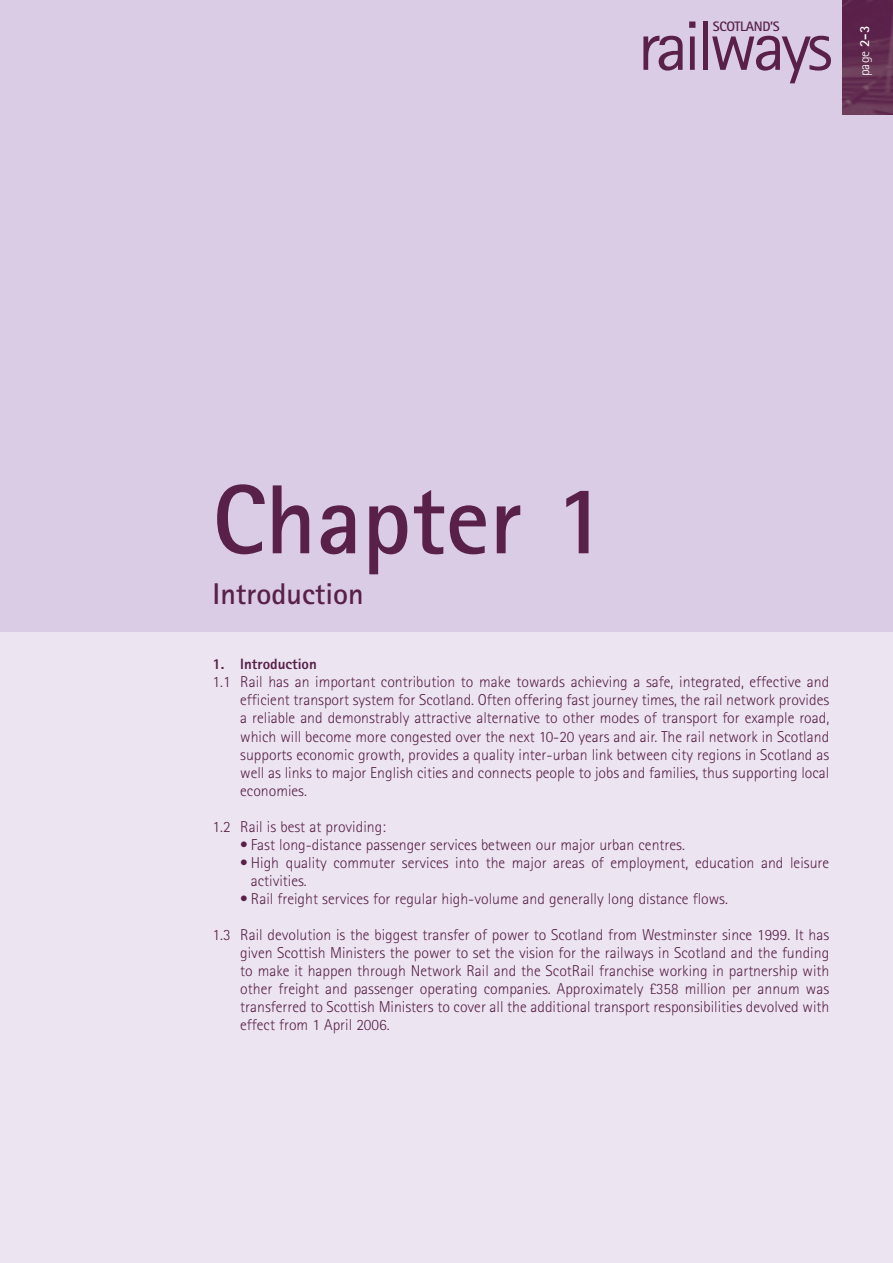
<style>
.page{position:relative;width:893px;height:1263px;background:#fff}
.page>*{position:absolute;margin:0;border:0;box-sizing:border-box;transform-origin:0 0}
.t1{font:700 98.4px "Rotis Sans Serif";color:#592049}
.t2{font:70.05px "Rotis Sans Serif";letter-spacing:-.06em;color:#592049}
.t3{font:700 30px "Rotis Sans Serif";color:#592049}
.t4{font:300 15.75px/18px "Rotis Sans Serif";color:#592049;text-align:justify}
.t5{font:800 15px "Rotis Sans Serif";color:#592049}
.t6{font:300 13.8px "Rotis Sans Serif";color:#fff}
.t7{font:700 13.65px "Rotis Sans Serif";letter-spacing:-.025em;color:#592049}
.s1{font-weight:700}
</style>
<div class="page">
<div style="left:0;top:631px;width:893px;height:632px;background:#ece5f1"></div>
<div style="left:0;top:0;width:893px;height:631px;background:#dacce4"></div>
<img style="left:843px;top:0;width:50px;height:115px">
<p class="t7" style="left:713px;top:21px;width:68px">SCOTLAND’S</p>
<h2 class="t2" style="left:638px;top:21px;width:196px">railways</h2>
<p class="t6" style="left:860px;top:76px;width:52px;rotate:-90deg">page <span class="s1">2-3</span></p>
<h1 class="t1" style="left:213px;top:485px;width:396px">Chapter 1</h1>
<h3 class="t3" style="left:213px;top:583px;width:153px">Introduction</h3>
<p class="t5" style="left:213px;top:659px;width:106px">1. Introduction</p>
<p class="t4" style="left:240px;top:675px;width:591px;text-indent:-28px">1.1 Rail has an important contribution to make towards achieving a safe, integrated, effective and efficient transport system for Scotland. Often offering fast journey times, the rail network provides a reliable and demonstrably attractive alternative to other modes of transport for example road, which will become more congested over the next 10-20 years and air. The rail network in Scotland supports economic growth, provides a quality inter-urban link between city regions in Scotland as well as links to major English cities and connects people to jobs and families, thus supporting local economies.</p>
<p class="t4" style="left:213px;top:819px;width:175px">1.2 Rail is best at providing:</p>
<p class="t4" style="left:240px;top:837px;width:446px">• Fast long-distance passenger services between our major urban centres.</p>
<p class="t4" style="left:251px;top:855px;width:580px;text-indent:-11px">• High quality commuter services into the major areas of employment, education and leisure activities.</p>
<p class="t4" style="left:240px;top:891px;width:489px">• Rail freight services for regular high-volume and generally long distance flows.</p>
<p class="t4" style="left:240px;top:927px;width:591px;text-indent:-28px">1.3 Rail devolution is the biggest transfer of power to Scotland from Westminster since 1999. It has given Scottish Ministers the power to set the vision for the railways in Scotland and the funding to make it happen through Network Rail and the ScotRail franchise working in partnership with other freight and passenger operating companies. Approximately £358 million per annum was transferred to Scottish Ministers to cover all the additional transport responsibilities devolved with effect from 1 April 2006.</p>
</div>
